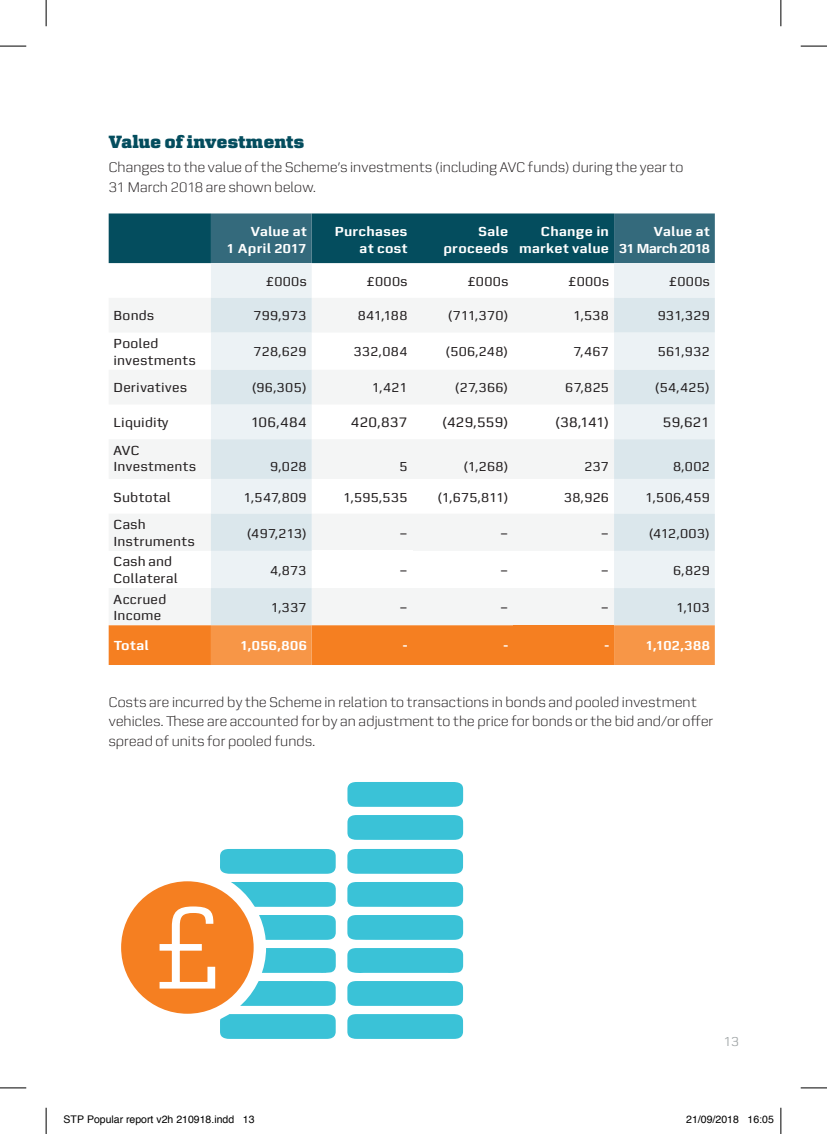
<style>
.page{position:relative;width:827px;height:1134px;background:#fff}
.page>*{position:absolute;margin:0;border:0;box-sizing:border-box;transform-origin:0 0}
.t1{font:800 18.38px "Zetta Serif";letter-spacing:.01em;color:#044d5e}
.t2{font:300 14.88px/19.2px "Zetta Sans";letter-spacing:.015em;color:#231f20}
.t3{font:14.88px "Zetta Sans";letter-spacing:.01em;color:#231f20}
.t4{font:14px/16.8px "Zetta Sans";letter-spacing:.02em;color:#231f20}
.t5{font:700 14px/16.8px "Zetta Sans";letter-spacing:.02em;color:#fff;text-align:right}
.t6{font:700 14px/16.8px "Zetta Sans";letter-spacing:-.025em;color:#fff;text-align:right}
.t7{font:14px "Zetta Sans";color:#a1a6a7}
.t8{font:10.5px "Helvetica";color:#000}
</style>
<div class="page">
<svg style="left:220px;top:1014px;width:115px;height:25px;background:#3dc3d7"></svg>
<div style="left:220px;top:849px;width:115px;height:25px;background:#3ac2d7"></div>
<svg style="left:347px;top:815px;width:116px;height:25px;background:#3fc3d8"></svg>
<div style="left:347px;top:782px;width:116px;height:25px;background:#3ac2d7"></div>
<svg style="left:347px;top:1014px;width:116px;height:25px;background:#3fc3d8"></svg>
<svg style="left:347px;top:981px;width:116px;height:25px;background:#3ec3d7"></svg>
<div style="left:347px;top:849px;width:116px;height:25px;background:#3ac2d7"></div>
<div style="left:347px;top:882px;width:116px;height:25px;background:#3ac2d7"></div>
<div style="left:347px;top:915px;width:116px;height:25px;background:#3ac2d7"></div>
<div style="left:347px;top:948px;width:116px;height:25px;background:#3ac2d7"></div>
<div style="left:109px;top:869px;width:157px;height:157px;border:25px solid #fff;border-radius:50%"></div>
<div style="left:121px;top:881px;width:132px;height:133px;background:#f57f21;border-radius:50%"></div>
<svg style="left:159px;top:882px;width:177px;height:124px"></svg>
<svg style="left:109px;top:213px;width:605px;height:50px;background:#165869"></svg>
<svg style="left:211px;top:263px;width:503px;height:35px"></svg>
<svg style="left:109px;top:298px;width:102px;height:327px;fill:#f4f5f5"></svg>
<svg style="left:211px;top:298px;width:503px;height:327px;fill:#f4f5f5"></svg>
<div style="left:311px;top:551px;width:101px;height:37px;background:#fff"></div>
<svg style="left:109px;top:625px;width:605px;height:40px;background:#f58931"></svg>
<div style="left:513px;top:625px;width:101px;height:40px;background:#f57f21"></div>
<svg style="left:0;top:46px;width:26px;height:1px"></svg>
<svg style="left:800px;top:46px;width:26px;height:1px"></svg>
<svg style="left:0;top:1088px;width:26px;height:1px"></svg>
<svg style="left:800px;top:1088px;width:26px;height:1px"></svg>
<svg style="left:46px;top:0;width:1px;height:26px"></svg>
<svg style="left:46px;top:1108px;width:1px;height:26px"></svg>
<svg style="left:780px;top:0;width:1px;height:26px"></svg>
<svg style="left:780px;top:1108px;width:1px;height:26px"></svg>
<h1 class="t1" style="left:109px;top:131px;width:197px">Value of investments</h1>
<p class="t2" style="left:109px;top:158px;width:576px">Changes to the value of the Scheme’s investments (including AVC funds) during the year to<br>31 March 2018 are shown below.</p>
<p class="t5" style="left:226px;top:223px;width:82px">Value at<br>1 April 2017</p>
<p class="t5" style="left:335px;top:223px;width:74px">Purchases at cost</p>
<p class="t5" style="left:443px;top:223px;width:66px">Sale proceeds</p>
<p class="t5" style="left:519px;top:223px;width:91px">Change in market value</p>
<p class="t6" style="left:619px;top:223px;width:92px">Value at<br>31 March 2018</p>
<p class="t4" style="left:266px;top:273px;width:42px">£000s</p>
<p class="t4" style="left:366px;top:273px;width:42px">£000s</p>
<p class="t4" style="left:467px;top:273px;width:42px">£000s</p>
<p class="t4" style="left:568px;top:273px;width:42px">£000s</p>
<p class="t4" style="left:668px;top:273px;width:42px">£000s</p>
<p class="t4" style="left:114px;top:308px;width:42px">Bonds</p>
<p class="t4" style="left:253px;top:308px;width:55px">799,973</p>
<p class="t4" style="left:357px;top:308px;width:51px">841,188</p>
<p class="t4" style="left:447px;top:308px;width:62px">(711,370)</p>
<p class="t4" style="left:573px;top:308px;width:37px">1,538</p>
<p class="t4" style="left:657px;top:308px;width:54px">931,329</p>
<p class="t4" style="left:114px;top:335px;width:83px">Pooled investments</p>
<p class="t4" style="left:253px;top:344px;width:55px">728,629</p>
<p class="t4" style="left:354px;top:344px;width:55px">332,084</p>
<p class="t4" style="left:445px;top:344px;width:64px">(506,248)</p>
<p class="t4" style="left:573px;top:344px;width:37px">7,467</p>
<p class="t4" style="left:657px;top:344px;width:54px">561,932</p>
<p class="t4" style="left:114px;top:380px;width:75px">Derivatives</p>
<p class="t4" style="left:252px;top:380px;width:56px">(96,305)</p>
<p class="t4" style="left:372px;top:380px;width:37px">1,421</p>
<p class="t4" style="left:455px;top:380px;width:55px">(27,366)</p>
<p class="t4" style="left:565px;top:380px;width:45px">67,825</p>
<p class="t4" style="left:654px;top:380px;width:56px">(54,425)</p>
<p class="t4" style="left:114px;top:414px;width:56px">Liquidity</p>
<p class="t3" style="left:251px;top:414px;width:58px">106,484</p>
<p class="t3" style="left:351px;top:414px;width:58px">420,837</p>
<p class="t3" style="left:442px;top:414px;width:68px">(429,559)</p>
<p class="t3" style="left:555px;top:414px;width:55px">(38,141)</p>
<p class="t3" style="left:662px;top:414px;width:48px">59,621</p>
<p class="t4" style="left:114px;top:442px;width:84px">AVC<br>Investments</p>
<p class="t4" style="left:270px;top:459px;width:38px">9,028</p>
<p class="t4" style="left:399px;top:459px;width:10px">5</p>
<p class="t4" style="left:463px;top:459px;width:46px">(1,268)</p>
<p class="t4" style="left:584px;top:459px;width:26px">237</p>
<p class="t4" style="left:672px;top:459px;width:38px">8,002</p>
<p class="t4" style="left:114px;top:489px;width:58px">Subtotal</p>
<p class="t4" style="left:243px;top:489px;width:65px">1,547,809</p>
<p class="t4" style="left:343px;top:489px;width:66px">1,595,535</p>
<p class="t4" style="left:437px;top:489px;width:72px">(1,675,811)</p>
<p class="t4" style="left:564px;top:489px;width:46px">38,926</p>
<p class="t4" style="left:645px;top:489px;width:66px">1,506,459</p>
<p class="t4" style="left:114px;top:516px;width:82px">Cash<br>Instruments</p>
<p class="t4" style="left:247px;top:525px;width:61px">(497,213)</p>
<p class="t4" style="left:399px;top:525px;width:10px">–</p>
<p class="t4" style="left:500px;top:525px;width:10px">–</p>
<p class="t4" style="left:601px;top:525px;width:10px">–</p>
<p class="t4" style="left:648px;top:525px;width:63px">(412,003)</p>
<p class="t4" style="left:114px;top:553px;width:65px">Cash and<br>Collateral</p>
<p class="t4" style="left:270px;top:562px;width:38px">4,873</p>
<p class="t4" style="left:399px;top:562px;width:10px">–</p>
<p class="t4" style="left:500px;top:562px;width:10px">–</p>
<p class="t4" style="left:601px;top:562px;width:10px">–</p>
<p class="t4" style="left:673px;top:562px;width:38px">6,829</p>
<p class="t4" style="left:114px;top:591px;width:54px">Accrued<br>Income</p>
<p class="t4" style="left:271px;top:599px;width:37px">1,337</p>
<p class="t4" style="left:399px;top:599px;width:10px">–</p>
<p class="t4" style="left:500px;top:599px;width:10px">–</p>
<p class="t4" style="left:601px;top:599px;width:10px">–</p>
<p class="t4" style="left:676px;top:599px;width:35px">1,103</p>
<p class="t5" style="left:114px;top:637px;width:36px">Total</p>
<p class="t5" style="left:240px;top:637px;width:68px">1,056,806</p>
<p class="t5" style="left:403px;top:637px;width:6px">-</p>
<p class="t5" style="left:503px;top:637px;width:6px">-</p>
<p class="t5" style="left:604px;top:637px;width:6px">-</p>
<p class="t5" style="left:645px;top:637px;width:66px">1,102,388</p>
<p class="t2" style="left:109px;top:693px;width:606px">Costs are incurred by the Scheme in relation to transactions in bonds and pooled investment vehicles. These are accounted for by an adjustment to the price for bonds or the bid and/or offer spread of units for pooled funds.</p>
<p class="t7" style="left:723px;top:1034px;width:17px">13</p>
<p class="t8" style="left:64px;top:1112px;width:192px">STP Popular report v2h 210918.indd 13</p>
<p class="t8" style="left:686px;top:1112px;width:89px">21/09/2018 16:05</p>
</div>
